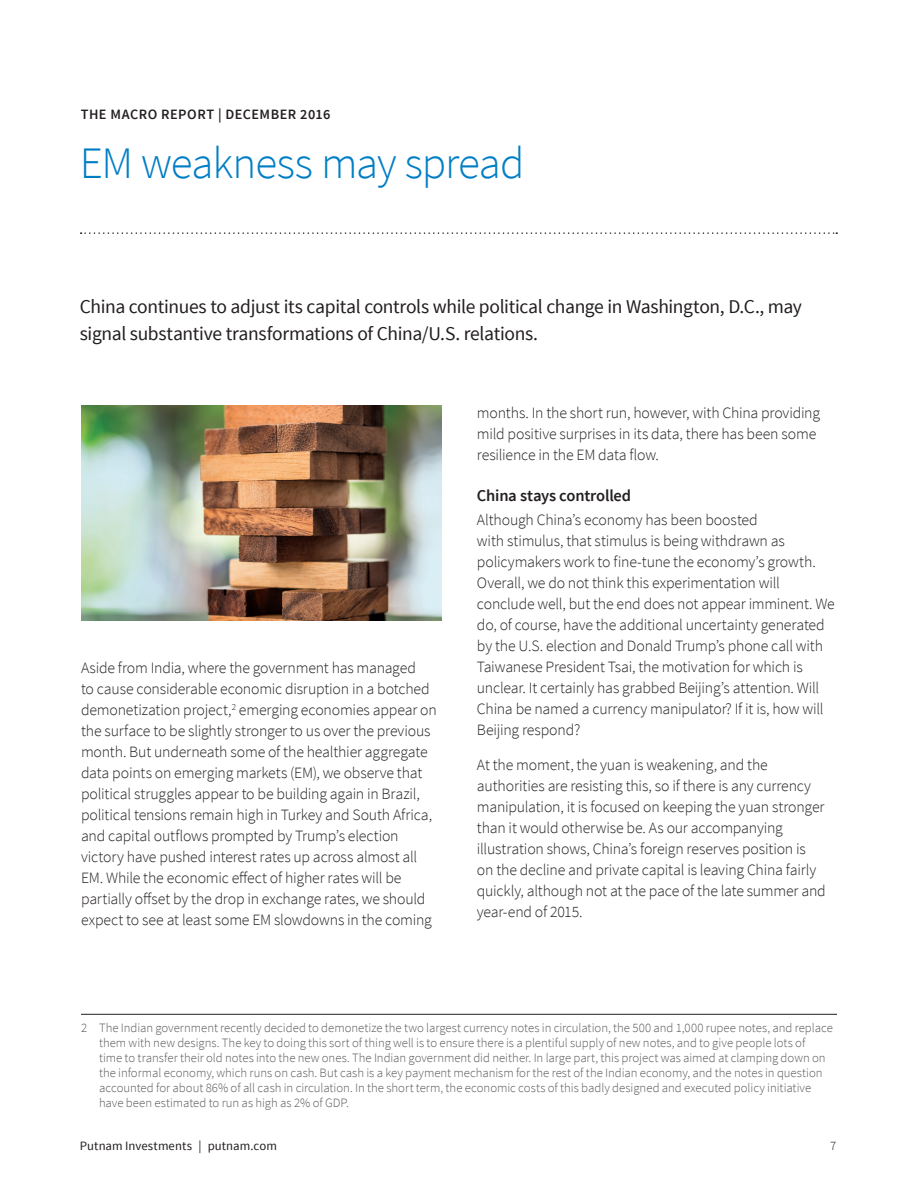
<style>
.page{position:relative;width:918px;height:1188px;background:#fff}
.page>*{position:absolute;margin:0;border:0;box-sizing:border-box;transform-origin:0 0}
.Section_head{font:300 45px "Source Sans Pro";letter-spacing:-.025em;color:#007ec5}
.Section_intro{font:19.5px/27px "Source Sans Pro";letter-spacing:-.02em;color:#231f20}
.Subhead{font:600 16.5px "Source Sans Pro";letter-spacing:-.015em;color:#231f20}
.Body{font:300 15.75px/21px "Source Sans Pro";letter-spacing:-.01em;color:#231f20}
.t1{font:600 14.25px "Source Sans Pro";letter-spacing:.035em;color:#231f20}
.Footnote_with_indent{font:300 12.75px/15px "Source Sans Pro";color:#57585a}
.t2{font:12.75px "Source Sans Pro";letter-spacing:.005em;color:#231f20}
.t3{font:300 12.75px "Source Sans Pro";color:#231f20}
</style>
<div class="page">
<hr style="left:81px;top:1014px;width:756px;height:1px;background:#231f20">
<svg style="left:81px;top:232px;width:756px;height:2px"></svg>
<img style="left:81px;top:405px;width:360px;height:216px">
<p class="t1" style="left:81px;top:105px;width:251px">THE MACRO REPORT | DECEMBER 2016</p>
<p class="Section_head" style="left:80px;top:136px;width:446px">EM weakness may spread</p>
<p class="Section_intro" style="left:80px;top:294px;width:724px">China continues to adjust its capital controls while political change in Washington, D.C., may signal substantive transformations of China/U.S. relations.</p>
<p class="Body" style="left:81px;top:658px;width:357px">Aside from India, where the government has managed<br>to cause considerable economic disruption in a botched demonetization project,<sup>2</sup> emerging economies appear on the surface to be slightly stronger to us over the previous month. But underneath some of the healthier aggregate data points on emerging markets (EM), we observe that political struggles appear to be building again in Brazil, political tensions remain high in Turkey and South Africa, and capital outflows prompted by Trump’s election victory have pushed interest rates up across almost all EM. While the economic effect of higher rates will be partially offset by the drop in exchange rates, we should expect to see at least some EM slowdowns in the coming</p>
<p class="Body" style="left:477px;top:402px;width:345px">months. In the short run, however, with China providing mild positive surprises in its data, there has been some resilience in the EM data flow.</p>
<p class="Subhead" style="left:477px;top:485px;width:156px">China stays controlled</p>
<p class="Body" style="left:477px;top:510px;width:359px">Although China’s economy has been boosted<br>with stimulus, that stimulus is being withdrawn as policymakers work to fine-tune the economy’s growth.<br>Overall, we do not think this experimentation will conclude well, but the end does not appear imminent. We do, of course, have the additional uncertainty generated by the U.S. election and Donald Trump’s phone call with Taiwanese President Tsai, the motivation for which is unclear. It certainly has grabbed Beijing’s attention. Will China be named a currency manipulator? If it is, how will Beijing respond?</p>
<p class="Body" style="left:477px;top:754px;width:350px">At the moment, the yuan is weakening, and the authorities are resisting this, so if there is any currency manipulation, it is focused on keeping the yuan stronger than it would otherwise be. As our accompanying illustration shows, China’s foreign reserves position is on the decline and private capital is leaving China fairly quickly, although not at the pace of the late summer and year-end of 2015.</p>
<p class="Footnote_with_indent" style="left:99px;top:1020px;width:735px;text-indent:-18px">2 The Indian government recently decided to demonetize the two largest currency notes in circulation, the 500 and 1,000 rupee notes, and replace them with new designs. The key to doing this sort of thing well is to ensure there is a plentiful supply of new notes, and to give people lots of<br>time to transfer their old notes into the new ones. The Indian government did neither. In large part, this project was aimed at clamping down on the informal economy, which runs on cash. But cash is a key payment mechanism for the rest of the Indian economy, and the notes in question accounted for about 86% of all cash in circulation. In the short term, the economic costs of this badly designed and executed policy initiative have been estimated to run as high as 2% of GDP.</p>
<p class="t2" style="left:80px;top:1138px;width:199px">Putnam Investments | putnam.com</p>
<p class="t3" style="left:830px;top:1138px;width:8px">7</p>
</div>
